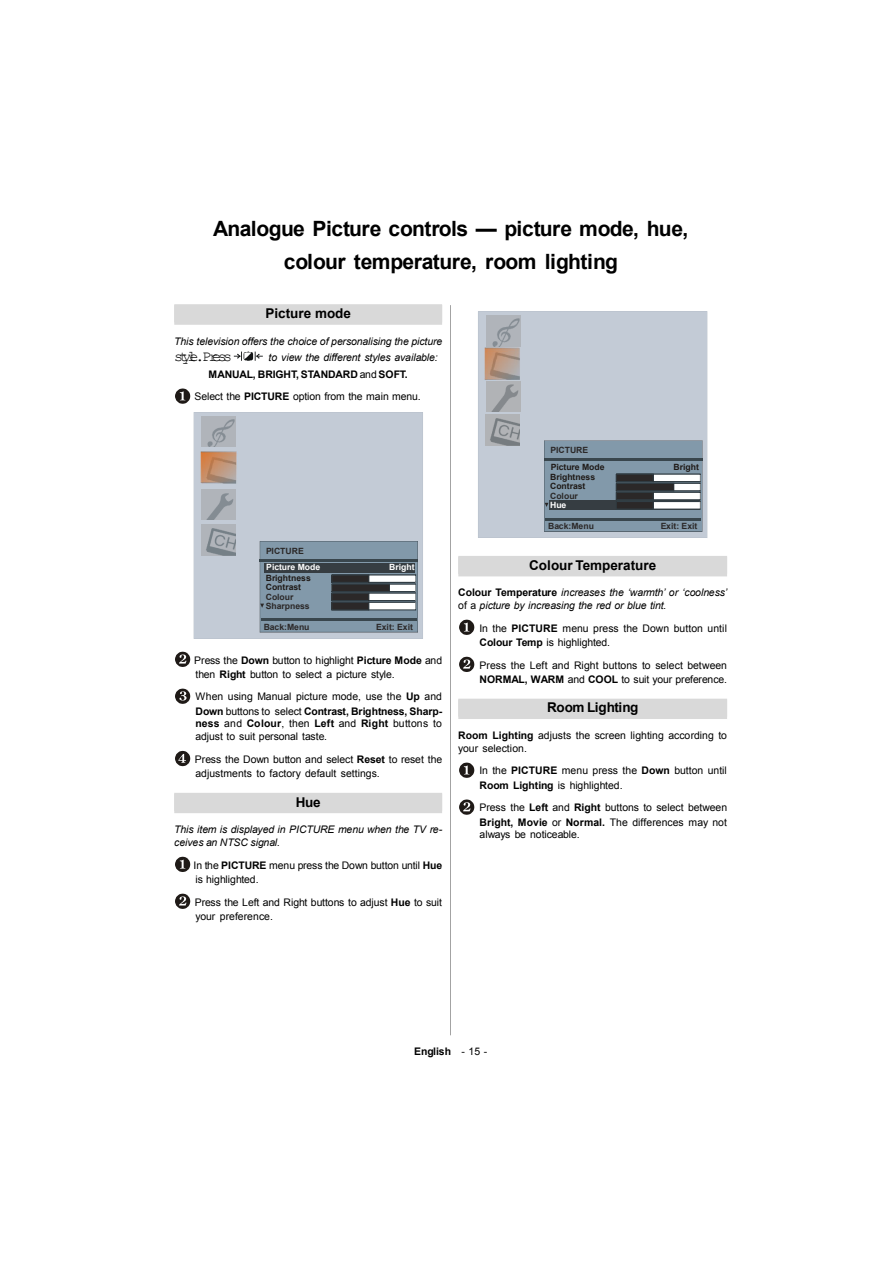
<style>
.page{position:relative;width:893px;height:1263px;background:#fff}
.page>*{position:absolute;margin:0;border:0;box-sizing:border-box;transform-origin:0 0}
.t1{font:700 21px/33px "Arial";letter-spacing:-.025em;color:#000;text-align:center}
.t2{font:15px "Courier New";letter-spacing:-.25em;color:#000}
.t3{font:700 13.5px "Arial";color:#000}
.t4{font:700 13.5px "Arial";letter-spacing:-.025em;color:#000}
.t5{font:10.5px/14.1px "Arial";color:#000}
.t6{font:italic 10.5px/12.6px "Arial";color:#000}
.t7{font:700 10.5px "Arial";color:#000}
.t8{font:700 8.55px/9.3px "Arial";color:#2b2828}
.t9{font:700 8.55px "Arial";color:#1f1a17}
.t10{font:700 8.55px "Arial";color:#fff}
.s1{font-weight:700;font-style:normal}
.s2{font-style:normal}
.s3{font-weight:700}
.s4{font-weight:400}
</style>
<div class="page">
<svg style="left:450px;top:305px;width:1px;height:730px"></svg>
<div style="left:174px;top:304px;width:268px;height:21px;background:#d9d9d9"></div>
<svg style="left:234px;top:352px;width:29px;height:9px"></svg>
<svg style="left:175px;top:388px;width:15px;height:16px"></svg>
<div style="left:194px;top:412px;width:229px;height:226px;background:#c3cbd6"></div>
<img style="left:201px;top:525px;width:34px;height:30px">
<img style="left:201px;top:416px;width:34px;height:30px">
<img style="left:202px;top:489px;width:34px;height:30px">
<img style="left:200px;top:451px;width:37px;height:33px">
<svg style="left:260px;top:541px;width:158px;height:91px;background:#71828d"></svg>
<svg style="left:175px;top:652px;width:15px;height:15px"></svg>
<svg style="left:175px;top:689px;width:15px;height:15px"></svg>
<svg style="left:175px;top:751px;width:15px;height:15px"></svg>
<div style="left:174px;top:793px;width:268px;height:20px;background:#d9d9d9"></div>
<svg style="left:175px;top:857px;width:15px;height:15px"></svg>
<svg style="left:175px;top:894px;width:15px;height:15px"></svg>
<div style="left:478px;top:311px;width:229px;height:227px;background:#c3cbd6"></div>
<img style="left:486px;top:316px;width:34px;height:30px">
<svg style="left:544px;top:440px;width:158px;height:92px;background:#768793"></svg>
<img style="left:485px;top:348px;width:35px;height:63px">
<img style="left:485px;top:415px;width:34px;height:31px">
<div style="left:458px;top:556px;width:269px;height:20px;background:#d9d9d9"></div>
<svg style="left:459px;top:620px;width:15px;height:15px"></svg>
<svg style="left:459px;top:657px;width:15px;height:15px"></svg>
<div style="left:458px;top:699px;width:269px;height:20px;background:#d9d9d9"></div>
<svg style="left:459px;top:762px;width:15px;height:16px"></svg>
<svg style="left:459px;top:799px;width:15px;height:16px"></svg>
<h1 class="t1" style="left:213px;top:212px;width:477px">Analogue Picture controls — picture mode, hue, colour temperature, room lighting</h1>
<p class="t3" style="left:266px;top:306px;width:87px">Picture mode</p>
<p class="t6" style="left:174px;top:335px;width:270px">This television offers the choice of personalising the picture</p>
<h2 class="t2" style="left:174px;top:348px;width:59px">style.Press</h2>
<p class="t6" style="left:209px;top:348px;width:231px;line-height:17px;text-indent:60px">to view the different styles available:<br><span class="s1">MANUAL, BRIGHT, STANDARD</span> <span class="s2">and</span> <span class="s1">SOFT.</span></p>
<p class="t5" style="left:194px;top:390px;width:228px">Select the <span class="s3">PICTURE</span> option from the main menu.</p>
<p class="t8" style="left:550px;top:446px;width:39px">PICTURE</p>
<p class="t9" style="left:551px;top:462px;width:55px">Picture Mode</p>
<p class="t9" style="left:674px;top:462px;width:27px">Bright</p>
<p class="t9" style="left:550px;top:473px;width:46px">Brightness</p>
<p class="t9" style="left:550px;top:482px;width:37px">Contrast</p>
<p class="t8" style="left:550px;top:491px;width:29px">Colour</p>
<p class="t10" style="left:550px;top:500px;width:18px">Hue</p>
<p class="t8" style="left:266px;top:547px;width:39px">PICTURE</p>
<p class="t10" style="left:266px;top:563px;width:55px">Picture Mode</p>
<p class="t10" style="left:389px;top:563px;width:27px">Bright</p>
<p class="t9" style="left:266px;top:573px;width:46px">Brightness</p>
<p class="t9" style="left:266px;top:582px;width:37px">Contrast</p>
<p class="t8" style="left:266px;top:592px;width:45px">Colour<br>Sharpness</p>
<p class="t8" style="left:264px;top:622px;width:47px">Back:Menu</p>
<p class="t8" style="left:376px;top:622px;width:38px">Exit: Exit</p>
<p class="t5" style="left:194px;top:653px;width:249px">Press the <span class="s3">Down</span> button to highlight <span class="s3">Picture Mode</span> and then <span class="s3">Right</span> button to select a picture style.</p>
<p class="t5" style="left:195px;top:690px;width:248px">When using Manual picture mode, use the <span class="s3">Up</span> and<br><span class="s3">Down</span> buttons to select <span class="s3">Contrast, Brightness, Sharp-</span></p>
<p class="t5" style="left:195px;top:717px;width:248px;line-height:12.6px"><span class="s3">ness</span> and <span class="s3">Colour</span>, then <span class="s3">Left</span> and <span class="s3">Right</span> buttons to adjust to suit personal taste.</p>
<p class="t5" style="left:195px;top:752px;width:249px">Press the Down button and select <span class="s3">Reset</span> to reset the adjustments to factory default settings.</p>
<p class="t3" style="left:296px;top:794px;width:26px">Hue</p>
<p class="t6" style="left:174px;top:823px;width:269px">This item is displayed in PICTURE menu when the TV re&shy;ceives an NTSC signal.</p>
<p class="t5" style="left:194px;top:858px;width:250px">In the <span class="s3">PICTURE</span> menu press the Down button until <span class="s3">Hue </span>is highlighted.</p>
<p class="t5" style="left:195px;top:895px;width:249px">Press the Left and Right buttons to adjust <span class="s3">Hue</span> to suit your preference.</p>
<p class="t8" style="left:548px;top:521px;width:47px">Back:Menu</p>
<p class="t8" style="left:661px;top:521px;width:38px">Exit: Exit</p>
<p class="t3" style="left:529px;top:557px;width:128px">Colour Temperature</p>
<p class="t6" style="left:458px;top:586px;width:270px"><span class="s1">Colour Temperature</span> increases the ‘warmth’ or ‘coolness’ <span class="s2">of a</span> picture by increasing the red or blue tint.</p>
<p class="t5" style="left:479px;top:621px;width:249px">In the <span class="s3">PICTURE</span> menu press the Down button until<br><span class="s3">Colour Temp</span> is highlighted.</p>
<p class="t5" style="left:479px;top:658px;width:249px">Press the Left and Right buttons to select between<br><span class="s3">NORMAL, WARM</span> and <span class="s3">COOL</span> to suit your preference.</p>
<p class="t4" style="left:547px;top:700px;width:93px">Room Lighting</p>
<p class="t5" style="left:458px;top:729px;width:270px;line-height:12.6px"><span class="s3">Room Lighting</span> adjusts the screen lighting according to your selection.</p>
<p class="t5" style="left:479px;top:764px;width:249px">In the <span class="s3">PICTURE</span> menu press the <span class="s3">Down</span> button until<br><span class="s3">Room Lighting</span> is highlighted.</p>
<p class="t5" style="left:479px;top:800px;width:249px">Press the <span class="s3">Left</span> and <span class="s3">Right</span> buttons to select between<br><span class="s3">Bright, Movie</span> or <span class="s3">Normal.</span> The differences may not</p>
<p class="t5" style="left:480px;top:827px;width:102px">always be noticeable.</p>
<p class="t7" style="left:414px;top:1046px;width:75px">English <span class="s4">- 15 -</span></p>
</div>
